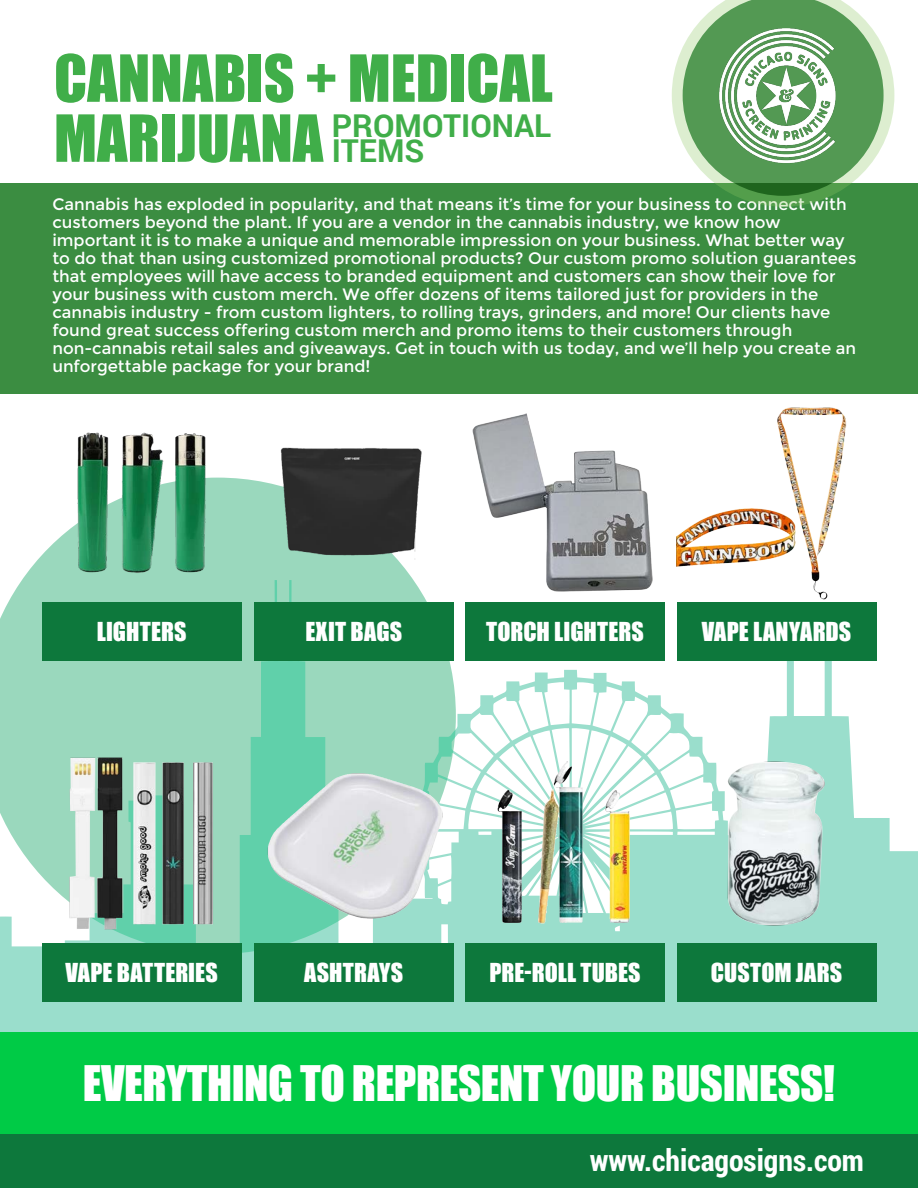
<style>
.page{position:relative;width:918px;height:1188px;background:#fff}
.page>*{position:absolute;margin:0;border:0;box-sizing:border-box;transform-origin:0 0}
.t1{font:60px "Impact";color:#40ae49}
.t2{font:45px "Impact";letter-spacing:-.01em;color:#fff}
.t3{font:700 31.5px "Roboto";color:#40ae49}
.t4{font:700 30px "Roboto Condensed";color:#fff}
.t5{font:24px "Impact";letter-spacing:.005em;color:#fff}
.t6{font:16.5px/18px "Montserrat";color:#fff}
</style>
<div class="page">
<div style="left:0;top:183px;width:918px;height:210px;background:#3b8d41"></div>
<svg style="left:22px;top:479px;width:232px;height:101px"></svg>
<svg style="left:0;top:580px;width:918px;height:453px"></svg>
<div style="left:0;top:1033px;width:918px;height:101px;background:#00cb46"></div>
<div style="left:42px;top:603px;width:200px;height:58px;background:#0d783c"></div>
<div style="left:42px;top:944px;width:200px;height:58px;background:#0d783c"></div>
<div style="left:465px;top:603px;width:200px;height:58px;background:#0d783c"></div>
<div style="left:677px;top:603px;width:200px;height:58px;background:#0d783c"></div>
<div style="left:465px;top:943px;width:200px;height:59px;background:#0d783c"></div>
<div style="left:677px;top:943px;width:200px;height:59px;background:#0d783c"></div>
<div style="left:254px;top:603px;width:200px;height:58px;background:#0d783c"></div>
<div style="left:254px;top:943px;width:200px;height:59px;background:#0d783c"></div>
<img style="left:42px;top:432px;width:200px;height:171px">
<img style="left:465px;top:413px;width:200px;height:190px">
<img style="left:677px;top:407px;width:198px;height:196px">
<img style="left:465px;top:743px;width:200px;height:200px">
<img style="left:684px;top:751px;width:185px;height:184px">
<img style="left:254px;top:447px;width:200px;height:156px">
<img style="left:42px;top:743px;width:200px;height:201px">
<img style="left:255px;top:743px;width:199px;height:200px">
<div style="left:0;top:1134px;width:918px;height:54px;background:#0d783c"></div>
<svg style="left:672px;top:47px;width:222px;height:160px"></svg>
<svg style="left:683px;top:0;width:201px;height:196px"></svg>
<img style="left:704px;top:26px;width:159px;height:139px">
<p class="t1" style="left:54px;top:32px;width:500px">CANNABIS + MEDICAL</p>
<p class="t1" style="left:54px;top:92px;width:271px">MARIJUANA</p>
<p class="t3" style="left:332px;top:103px;width:221px">PROMOTIONAL</p>
<p class="t3" style="left:332px;top:129px;width:94px">ITEMS</p>
<p class="t6" style="left:52px;top:196px;width:796px">Cannabis has exploded in popularity, and that means it’s time for your business to connect with customers beyond the plant. If you are a vendor in the cannabis industry, we know how</p>
<p class="t6" style="left:52px;top:232px;width:806px">important it is to make a unique and memorable impression on your business. What better way to do that than using customized promotional products? Our custom promo solution guarantees that employees will have access to branded equipment and customers can show their love for your business with custom merch. We offer dozens of items tailored just for providers in the</p>
<p class="t6" style="left:52px;top:304px;width:805px">cannabis industry - from custom lighters, to rolling trays, grinders, and more! Our clients have found great success offering custom merch and promo items to their customers through non-cannabis retail sales and giveaways. Get in touch with us today, and we’ll help you create an unforgettable package for your brand!</p>
<p class="t5" style="left:97px;top:613px;width:91px">LIGHTERS</p>
<p class="t5" style="left:305px;top:613px;width:98px">EXIT BAGS</p>
<p class="t5" style="left:486px;top:613px;width:159px">TORCH LIGHTERS</p>
<p class="t5" style="left:702px;top:613px;width:151px">VAPE LANYARDS</p>
<p class="t5" style="left:66px;top:954px;width:154px">VAPE BATTERIES</p>
<p class="t5" style="left:304px;top:954px;width:100px">ASHTRAYS</p>
<p class="t5" style="left:489px;top:954px;width:153px">PRE-ROLL TUBES</p>
<p class="t5" style="left:711px;top:954px;width:133px">CUSTOM JARS</p>
<p class="t2" style="left:83px;top:1048px;width:754px">EVERYTHING TO REPRESENT YOUR BUSINESS!</p>
<p class="t4" style="left:590px;top:1140px;width:276px">www.chicagosigns.com</p>
</div>
